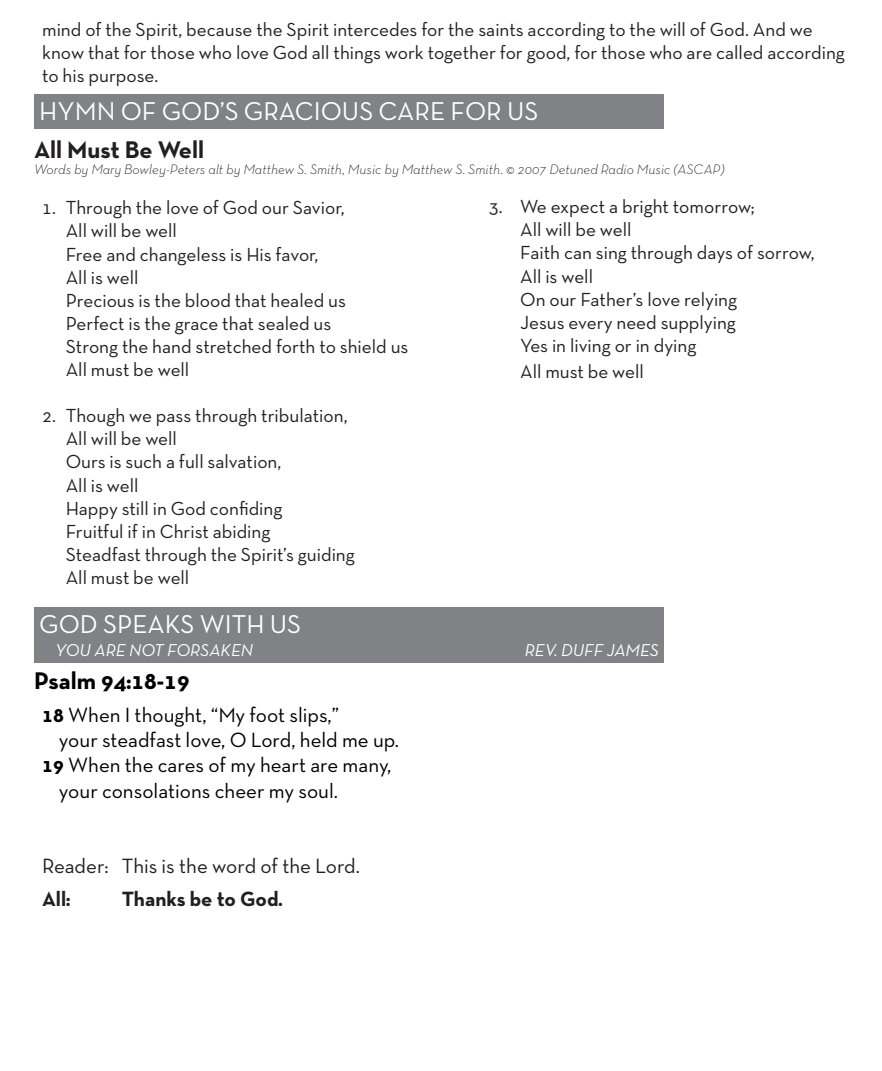
<style>
.page{position:relative;width:882px;height:1071px;background:#fff}
.page>*{position:absolute;margin:0;border:0;box-sizing:border-box;transform-origin:0 0}
.t1{font:26.25px "Neutra Text TF";color:#fff}
.MAIN_BOX_STYLE_1{font:700 24.5px "Neutra Text TF";color:#231f20}
.MAIN_BOX_STYLE_1-2{font:700 24.5px "Neutra Text TF";color:#000}
.MAIN_BOX_STYLE_1-3{font:21px "Neutra Text TF";color:#000}
.MAIN_BOX_STYLE_1-4{font:21px "Neutra Text TF";color:#231f20}
.MAIN_BOX_STYLE_1-5{font:700 21px "Neutra Text TF";color:#231f20}
.MAIN_BOX_STYLE_1-6{font:19.25px/23.1px "Neutra Text TF";color:#231f20}
.t2{font:italic 17.5px "Neutra Text TF";color:#fff}
.MAIN_BOX_STYLE_1-7{font:italic 300 14px "Neutra Text TF";color:#231f20}
.s1{font-weight:700}
</style>
<div class="page">
<div style="left:34px;top:94px;width:630px;height:34px;background:#808285"></div>
<div style="left:34px;top:607px;width:630px;height:56px;background:#808285"></div>
<p class="MAIN_BOX_STYLE_1-6" style="left:42px;top:18px;width:804px">mind of the Spirit, because the Spirit intercedes for the saints according to the will of God. And we know that for those who love God all things work together for good, for those who are called according to his purpose.</p>
<p class="t1" style="left:39px;top:95px;width:501px">HYMN OF GOD’S GRACIOUS CARE FOR US</p>
<p class="MAIN_BOX_STYLE_1" style="left:34px;top:134px;width:171px">All Must Be Well</p>
<p class="MAIN_BOX_STYLE_1-7" style="left:34px;top:161px;width:692px">Words by Mary Bowley-Peters alt by Matthew S. Smith, Music by Matthew S. Smith. © 2007 Detuned Radio Music (ASCAP)</p>
<p class="MAIN_BOX_STYLE_1-6" style="left:42px;top:196px;width:304px">1. Through the love of God our Savior,</p>
<p class="MAIN_BOX_STYLE_1-6" style="left:66px;top:219px;width:113px">All will be well</p>
<p class="MAIN_BOX_STYLE_1-6" style="left:66px;top:242px;width:254px">Free and changeless is His favor,</p>
<p class="MAIN_BOX_STYLE_1-6" style="left:66px;top:265px;width:74px">All is well</p>
<p class="MAIN_BOX_STYLE_1-6" style="left:66px;top:288px;width:282px">Precious is the blood that healed us</p>
<p class="MAIN_BOX_STYLE_1-6" style="left:66px;top:311px;width:267px">Perfect is the grace that sealed us</p>
<p class="MAIN_BOX_STYLE_1-6" style="left:66px;top:335px;width:344px">Strong the hand stretched forth to shield us</p>
<p class="MAIN_BOX_STYLE_1-6" style="left:66px;top:358px;width:125px">All must be well</p>
<p class="MAIN_BOX_STYLE_1-6" style="left:42px;top:404px;width:307px">2. Though we pass through tribulation,</p>
<p class="MAIN_BOX_STYLE_1-6" style="left:66px;top:427px;width:113px">All will be well</p>
<p class="MAIN_BOX_STYLE_1-6" style="left:66px;top:450px;width:217px">Ours is such a full salvation,</p>
<p class="MAIN_BOX_STYLE_1-6" style="left:66px;top:473px;width:74px">All is well</p>
<p class="MAIN_BOX_STYLE_1-6" style="left:66px;top:496px;width:218px">Happy still in God confiding</p>
<p class="MAIN_BOX_STYLE_1-6" style="left:66px;top:519px;width:206px">Fruitful if in Christ abiding</p>
<p class="MAIN_BOX_STYLE_1-6" style="left:66px;top:542px;width:291px">Steadfast through the Spirit’s guiding</p>
<p class="MAIN_BOX_STYLE_1-6" style="left:66px;top:566px;width:125px">All must be well</p>
<p class="t1" style="left:39px;top:608px;width:263px">GOD SPEAKS WITH US</p>
<p class="t2" style="left:55px;top:639px;width:200px">YOU ARE NOT FORSAKEN</p>
<p class="t2" style="left:525px;top:639px;width:136px">REV. DUFF JAMES</p>
<p class="MAIN_BOX_STYLE_1-2" style="left:34px;top:665px;width:157px">Psalm 94:18-19</p>
<p class="MAIN_BOX_STYLE_1-3" style="left:42px;top:702px;width:299px"><span class="s1">18</span> When I thought, “My foot slips,”</p>
<p class="MAIN_BOX_STYLE_1-3" style="left:59px;top:727px;width:342px">your steadfast love, O Lord, held me up.</p>
<p class="MAIN_BOX_STYLE_1-3" style="left:42px;top:753px;width:351px"><span class="s1">19</span> When the cares of my heart are many,</p>
<p class="MAIN_BOX_STYLE_1-3" style="left:59px;top:778px;width:281px">your consolations cheer my soul.</p>
<p class="MAIN_BOX_STYLE_1-6" style="left:489px;top:195px;width:268px">3. We expect a bright tomorrow;</p>
<p class="MAIN_BOX_STYLE_1-6" style="left:520px;top:218px;width:113px">All will be well</p>
<p class="MAIN_BOX_STYLE_1-6" style="left:520px;top:241px;width:296px">Faith can sing through days of sorrow,</p>
<p class="MAIN_BOX_STYLE_1-6" style="left:520px;top:264px;width:74px">All is well</p>
<p class="MAIN_BOX_STYLE_1-6" style="left:520px;top:287px;width:218px">On our Father’s love relying</p>
<p class="MAIN_BOX_STYLE_1-6" style="left:520px;top:310px;width:217px">Jesus every need supplying</p>
<p class="MAIN_BOX_STYLE_1-6" style="left:520px;top:333px;width:178px">Yes in living or in dying</p>
<p class="MAIN_BOX_STYLE_1-6" style="left:520px;top:360px;width:125px">All must be well</p>
<p class="MAIN_BOX_STYLE_1-4" style="left:42px;top:853px;width:319px">Reader: This is the word of the Lord.</p>
<p class="MAIN_BOX_STYLE_1-5" style="left:42px;top:886px;width:30px">All:</p>
<p class="MAIN_BOX_STYLE_1-5" style="left:122px;top:886px;width:163px">Thanks be to God.</p>
</div>
